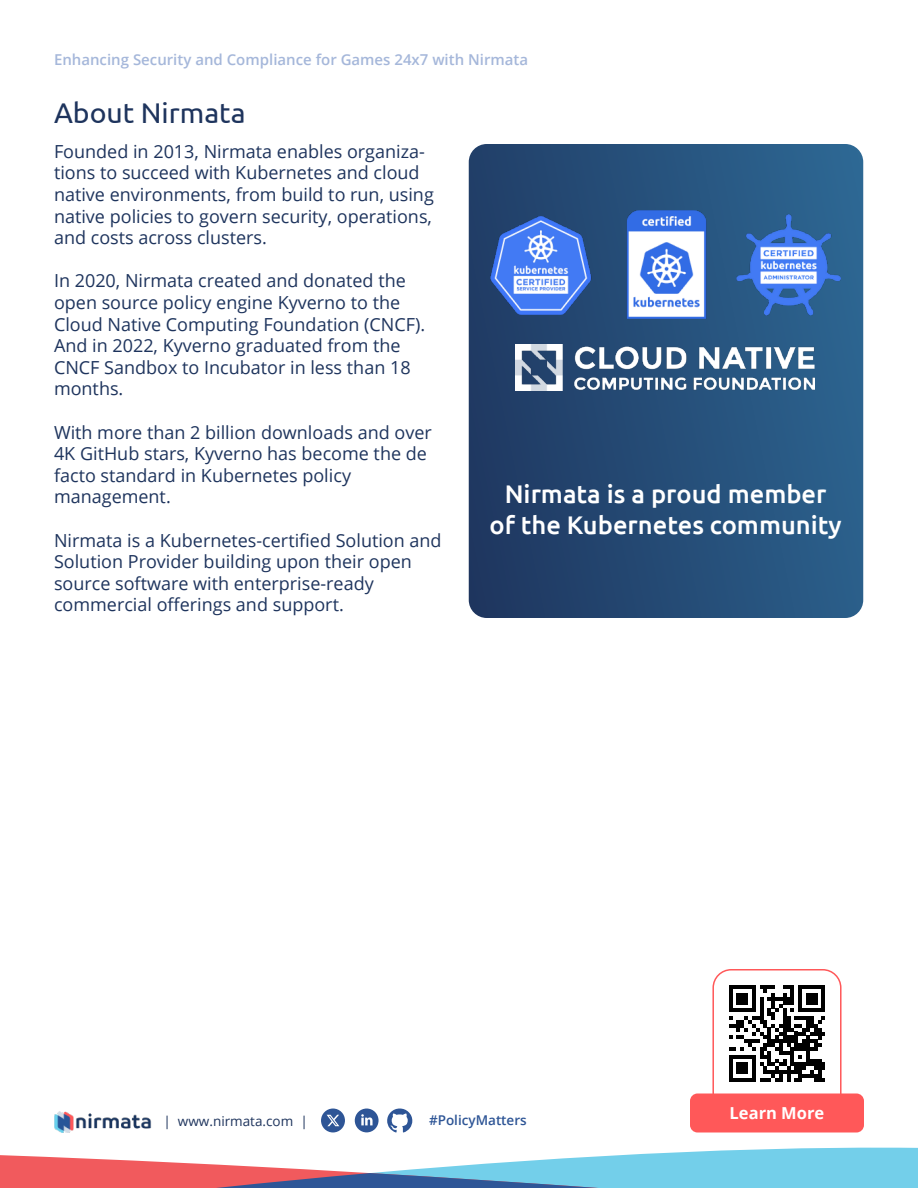
<style>
.page{position:relative;width:918px;height:1188px;background:#fff}
.page>*{position:absolute;margin:0;border:0;box-sizing:border-box;transform-origin:0 0}
.t1{font:28.5px "Ubuntu";color:#1e345d}
.t2{font:500 25.5px/30.6px "Ubuntu";color:#fff;text-align:center}
.t3{font:18px/21.6px "Open Sans";color:#1e345d}
.t4{font:700 16.5px "Open Sans";color:#fff}
.t5{font:600 15px "Open Sans";color:#a5b7da}
.t6{font:13.5px "Open Sans";color:#1e345d}
.t7{font:600 13.5px "Open Sans";color:#2e5596}
</style>
<div class="page">
<svg style="left:729px;top:985px;width:96px;height:97px"></svg>
<div style="left:712px;top:969px;width:130px;height:149px;border:2px solid #ff5859;border-radius:18px"></div>
<svg style="left:0;top:1147px;width:918px;height:41px"></svg>
<svg style="left:469px;top:144px;width:394px;height:474px;background:#264e78"></svg>
<img style="left:625px;top:209px;width:83px;height:112px">
<img style="left:490px;top:215px;width:102px;height:101px">
<img style="left:735px;top:213px;width:108px;height:103px">
<img style="left:516px;top:344px;width:299px;height:46px">
<div style="left:690px;top:1094px;width:174px;height:38px;background:#ff5859;border-radius:8px"></div>
<svg style="left:387px;top:1109px;width:25px;height:24px"></svg>
<svg style="left:355px;top:1109px;width:24px;height:23px"></svg>
<div style="left:321px;top:1109px;width:24px;height:23px;background:#2e5596;border-radius:50%"></div>
<svg style="left:327px;top:1115px;width:12px;height:11px"></svg>
<img style="left:54px;top:1111px;width:98px;height:21px">
<p class="t5" style="left:54px;top:50px;width:476px">Enhancing Security and Compliance for Games 24x7 with Nirmata</p>
<h1 class="t1" style="left:54px;top:95px;width:193px">About Nirmata</h1>
<p class="t3" style="left:54px;top:140px;width:381px">Founded in 2013, Nirmata enables organiza&shy;tions to succeed with Kubernetes and cloud native environments, from build to run, using native policies to govern security, operations, and costs across clusters.</p>
<p class="t3" style="left:54px;top:270px;width:373px">In 2020, Nirmata created and donated the open source policy engine Kyverno to the Cloud Native Computing Foundation (CNCF).<br>And in 2022, Kyverno graduated from the CNCF Sandbox to Incubator in less than 18 months.</p>
<p class="t3" style="left:54px;top:421px;width:379px">With more than 2 billion downloads and over 4K GitHub stars, Kyverno has become the de facto standard in Kubernetes policy management.</p>
<p class="t3" style="left:54px;top:529px;width:389px">Nirmata is a Kubernetes-certified Solution and Solution Provider building upon their open source software with enterprise-ready commercial offerings and support.</p>
<h2 class="t2" style="left:489px;top:478px;width:354px">Nirmata is a proud member of the Kubernetes community</h2>
<p class="t6" style="left:164px;top:1112px;width:146px">| www.nirmata.com |</p>
<p class="t7" style="left:429px;top:1111px;width:99px">#PolicyMatters</p>
<p class="t4" style="left:730px;top:1102px;width:96px">Learn More</p>
</div>
